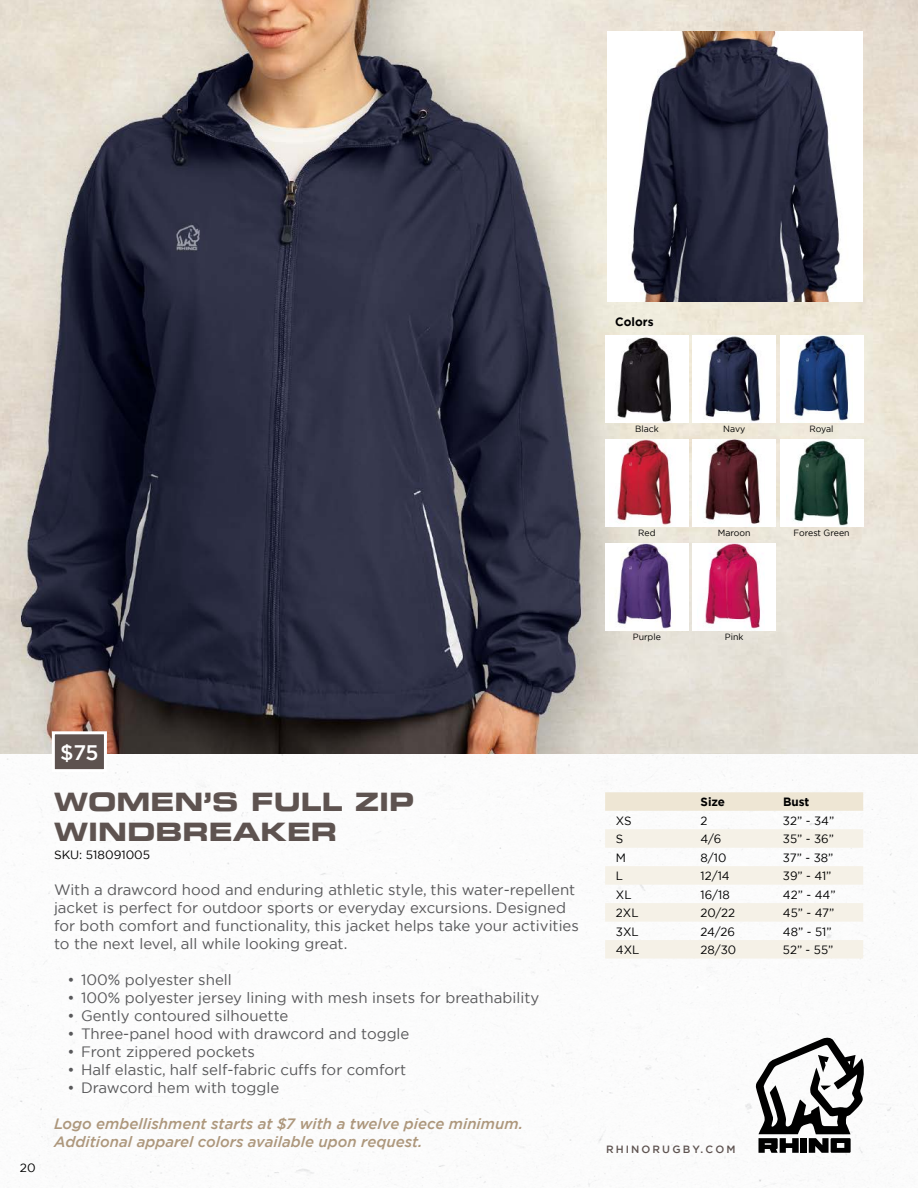
<style>
.page{position:relative;width:918px;height:1188px;background:#fff}
.page>*{position:absolute;margin:0;border:0;box-sizing:border-box;transform-origin:0 0}
.t1{font:25.5px/30.6px "Eurostile LT Bold Extended Two";color:#5e5350}
.t2{font:500 21px "Gotham";color:#fff}
.t3{font:15px/18px "Gotham";color:#58585a}
.t4{font:italic 500 15px/18px "Gotham";color:#ad977c}
.t5{font:12px "Gotham";color:#000}
.t6{font:700 12px "Gotham";color:#000}
.t7{font:500 10.5px "Gotham";letter-spacing:.2em;color:#5e5350}
.t8{font:9px "Gotham";color:#000}
</style>
<div class="page">
<img style="left:0;top:0;width:918px;height:1188px">
<svg style="left:754px;top:1037px;width:111px;height:116px"></svg>
<img style="left:607px;top:31px;width:255px;height:270px">
<div style="left:605px;top:335px;width:84px;height:87px;background:#fff"></div>
<img style="left:617px;top:337px;width:54px;height:85px">
<div style="left:693px;top:335px;width:83px;height:87px;background:#fff"></div>
<img style="left:705px;top:336px;width:55px;height:86px">
<div style="left:780px;top:335px;width:83px;height:87px;background:#fff"></div>
<img style="left:794px;top:335px;width:54px;height:87px">
<div style="left:605px;top:439px;width:84px;height:87px;background:#fff"></div>
<img style="left:617px;top:439px;width:54px;height:87px">
<div style="left:693px;top:439px;width:83px;height:87px;background:#fff"></div>
<img style="left:705px;top:439px;width:55px;height:85px">
<div style="left:780px;top:439px;width:83px;height:87px;background:#fff"></div>
<img style="left:793px;top:440px;width:56px;height:86px">
<div style="left:52px;top:731px;width:55px;height:41px;background:#5d524f;border:3px solid #fff"></div>
<div style="left:605px;top:543px;width:84px;height:87px;background:#fff"></div>
<img style="left:615px;top:543px;width:56px;height:87px">
<div style="left:693px;top:543px;width:83px;height:87px;background:#fff"></div>
<img style="left:705px;top:543px;width:55px;height:86px">
<svg style="left:605px;top:792px;width:258px;height:19px;background:#eee6d5"></svg>
<svg style="left:605px;top:829px;width:258px;height:130px"></svg>
<p class="t6" style="left:615px;top:314px;width:40px">Colors</p>
<p class="t8" style="left:635px;top:423px;width:25px">Black</p>
<p class="t8" style="left:723px;top:423px;width:24px">Navy</p>
<p class="t8" style="left:810px;top:423px;width:25px">Royal</p>
<p class="t8" style="left:638px;top:527px;width:19px">Red</p>
<p class="t8" style="left:718px;top:527px;width:34px">Maroon</p>
<p class="t8" style="left:794px;top:527px;width:58px">Forest Green</p>
<p class="t8" style="left:633px;top:631px;width:30px">Purple</p>
<p class="t8" style="left:725px;top:631px;width:20px">Pink</p>
<p class="t5" style="left:20px;top:1160px;width:17px">20</p>
<h2 class="t2" style="left:60px;top:738px;width:40px">$75</h2>
<h1 class="t1" style="left:54px;top:786px;width:362px">WOMEN’S FULL ZIP<br>WINDBREAKER</h1>
<p class="t5" style="left:54px;top:847px;width:98px">SKU: 518091005</p>
<p class="t3" style="left:54px;top:881px;width:526px">With a drawcord hood and enduring athletic style, this water-repellent jacket is perfect for outdoor sports or everyday excursions. Designed for both comfort and functionality, this jacket helps take your activities to the next level, all while looking great.</p>
<p class="t3" style="left:68px;top:971px;width:166px">• 100% polyester shell</p>
<p class="t3" style="left:68px;top:989px;width:473px">• 100% polyester jersey lining with mesh insets for breathability</p>
<p class="t3" style="left:68px;top:1007px;width:222px">• Gently contoured silhouette</p>
<p class="t3" style="left:68px;top:1025px;width:343px">• Three-panel hood with drawcord and toggle</p>
<p class="t3" style="left:68px;top:1043px;width:189px">• Front zippered pockets</p>
<p class="t3" style="left:68px;top:1061px;width:340px">• Half elastic, half self-fabric cuffs for comfort</p>
<p class="t3" style="left:68px;top:1079px;width:213px">• Drawcord hem with toggle</p>
<p class="t4" style="left:54px;top:1115px;width:471px">Logo embellishment starts at $7 with a twelve piece minimum.<br>Additional apparel colors available upon request.</p>
<p class="t6" style="left:701px;top:794px;width:26px">Size</p>
<p class="t6" style="left:783px;top:794px;width:28px">Bust</p>
<p class="t5" style="left:616px;top:813px;width:17px">XS</p>
<p class="t5" style="left:701px;top:813px;width:8px">2</p>
<p class="t5" style="left:783px;top:813px;width:53px">32” - 34”</p>
<p class="t5" style="left:616px;top:831px;width:9px">S</p>
<p class="t5" style="left:701px;top:831px;width:22px">4/6</p>
<p class="t5" style="left:783px;top:831px;width:53px">35” - 36”</p>
<p class="t5" style="left:616px;top:850px;width:12px">M</p>
<p class="t5" style="left:701px;top:850px;width:27px">8/10</p>
<p class="t5" style="left:783px;top:850px;width:52px">37” - 38”</p>
<p class="t5" style="left:616px;top:868px;width:9px">L</p>
<p class="t5" style="left:701px;top:868px;width:31px">12/14</p>
<p class="t5" style="left:783px;top:868px;width:50px">39” - 41”</p>
<p class="t5" style="left:616px;top:887px;width:17px">XL</p>
<p class="t5" style="left:701px;top:887px;width:31px">16/18</p>
<p class="t5" style="left:783px;top:887px;width:54px">42” - 44”</p>
<p class="t5" style="left:616px;top:905px;width:24px">2XL</p>
<p class="t5" style="left:701px;top:905px;width:36px">20/22</p>
<p class="t5" style="left:783px;top:905px;width:53px">45” - 47”</p>
<p class="t5" style="left:616px;top:924px;width:24px">3XL</p>
<p class="t5" style="left:701px;top:924px;width:36px">24/26</p>
<p class="t5" style="left:783px;top:924px;width:50px">48” - 51”</p>
<p class="t5" style="left:616px;top:942px;width:25px">4XL</p>
<p class="t5" style="left:701px;top:942px;width:37px">28/30</p>
<p class="t5" style="left:783px;top:942px;width:52px">52” - 55”</p>
<p class="t7" style="left:606px;top:1142px;width:131px">RHINORUGBY.COM</p>
</div>
